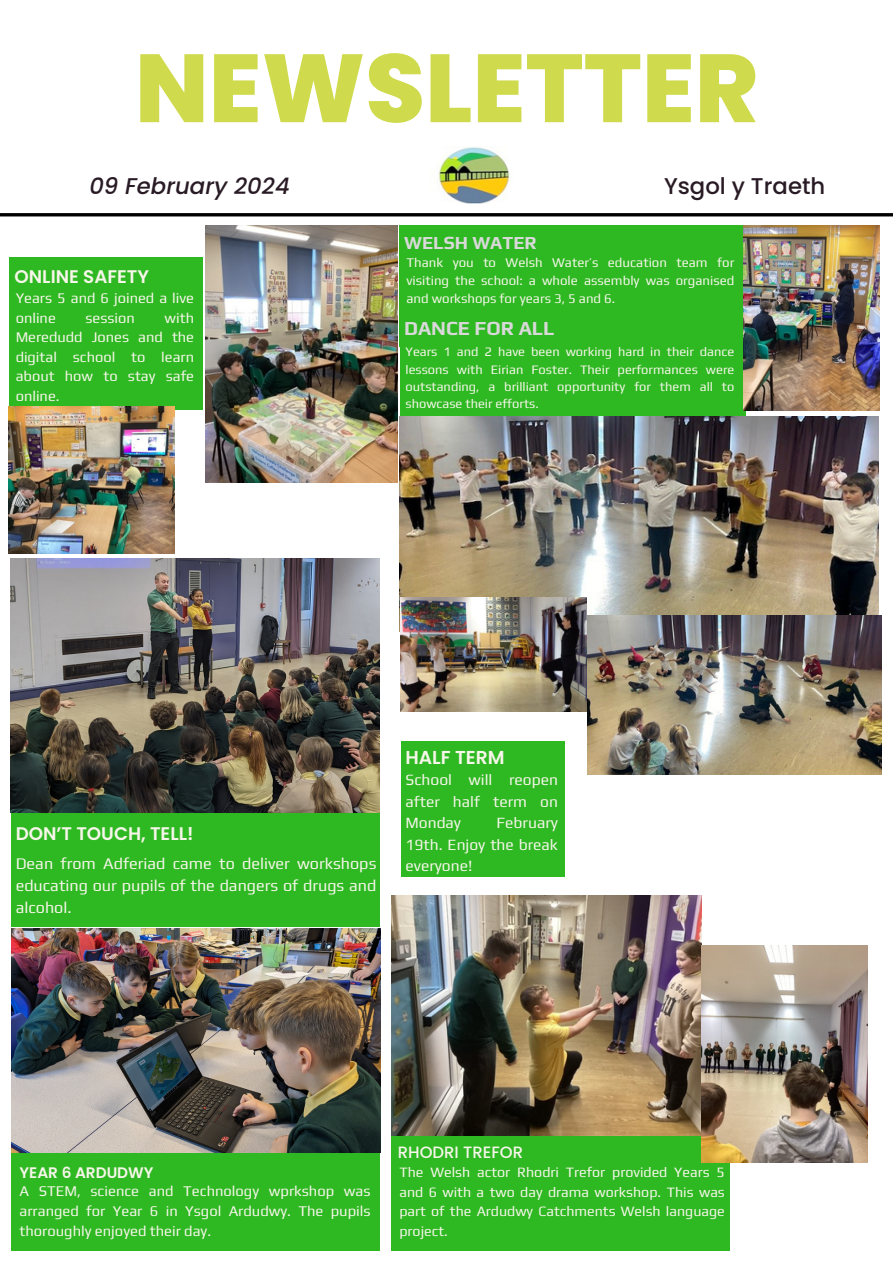
<style>
.page{position:relative;width:893px;height:1264px;background:#fff}
.page>*{position:absolute;margin:0;border:0;box-sizing:border-box;transform-origin:0 0}
.t1{font:800 96.45px "Poppins";color:#cfdb4c}
.t2{font:italic 500 22.8px "Poppins";color:#291b25}
.t3{font:500 22.8px "Poppins";color:#291b25}
.t4{font:700 19.8px "Play";color:#d9d9d9}
.t5{font:600 18.6px "Poppins";color:#f6f6e9}
.t6{font:600 18.3px "Poppins";color:#f6f6e9}
.t7{font:700 18.3px "Play";color:#d9d9d9}
.t8{font:500 16.35px "Poppins";color:#f6f6e9}
.t9{font:16.2px/21.8px "Play";color:#f6f6e9;text-align:justify}
.t10{font:15.6px/21.5px "Play";color:#f6f6e9;text-align:justify}
.t11{font:600 15.3px "Poppins";color:#f6f6e9}
.t12{font:14.7px/19.5px "Play";color:#f6f6e9;text-align:justify}
.t13{font:14.25px/19.5px "Play";color:#f6f6e9;text-align:justify}
.t14{font:13.2px/17.7px "Play";color:#f6f6e9}
.t15{font:12.9px/17.2px "Play";color:#f6f6e9;text-align:justify}
</style>
<div class="page">
<div style="left:11px;top:809px;width:368px;height:117px;background:#2eb822"></div>
<img style="left:11px;top:558px;width:369px;height:254px">
<div style="left:399px;top:344px;width:346px;height:72px;background:#2eb822"></div>
<div style="left:399px;top:225px;width:344px;height:36px;background:#2eb822"></div>
<img style="left:399px;top:416px;width:479px;height:215px">
<img style="left:12px;top:928px;width:369px;height:224px">
<hr style="left:0;top:213px;width:892px;height:3px;background:#000">
<img style="left:438px;top:147px;width:72px;height:57px">
<img style="left:391px;top:896px;width:310px;height:240px">
<div style="left:12px;top:1153px;width:368px;height:97px;background:#2eb822"></div>
<div style="left:399px;top:257px;width:344px;height:76px;background:#2eb822"></div>
<div style="left:399px;top:309px;width:345px;height:38px;background:#2eb822"></div>
<div style="left:9px;top:257px;width:193px;height:153px;background:#2eb822"></div>
<div style="left:391px;top:1136px;width:339px;height:114px;background:#2eb822"></div>
<img style="left:401px;top:597px;width:185px;height:114px">
<img style="left:701px;top:945px;width:166px;height:217px">
<img style="left:9px;top:406px;width:165px;height:148px">
<img style="left:587px;top:615px;width:294px;height:159px">
<div style="left:401px;top:741px;width:163px;height:135px;background:#2eb822"></div>
<img style="left:743px;top:225px;width:136px;height:185px">
<img style="left:205px;top:225px;width:193px;height:257px">
<p class="t1" style="left:135px;top:21px;width:625px">NEWSLETTER</p>
<h3 class="t2" style="left:89px;top:170px;width:202px">09 February 2024</h3>
<h6 class="t3" style="left:664px;top:170px;width:163px">Ysgol y Traeth</h6>
<h5 class="t6" style="left:15px;top:263px;width:136px">ONLINE SAFETY</h5>
<p class="t7" style="left:404px;top:232px;width:134px">WELSH WATER</p>
<h5 class="t14" style="left:406px;top:254px;width:329px">Thank you to Welsh Water’s education team for visiting the school: a whole assembly was organised</h5>
<h3 class="t12" style="left:16px;top:288px;width:180px">Years 5 and 6 joined a live</h3>
<h5 class="t14" style="left:406px;top:289px;width:210px">and workshops for years 3, 5 and 6.</h5>
<h3 class="t12" style="left:16px;top:308px;width:42px">online</h3>
<h3 class="t12" style="left:86px;top:308px;width:51px">session</h3>
<h3 class="t12" style="left:16px;top:308px;width:180px;text-indent:149px">with Meredudd Jones and the digital school to learn about how to stay safe online.</h3>
<h3 class="t4" style="left:404px;top:317px;width:152px">DANCE FOR ALL</h3>
<p class="t15" style="left:405px;top:343px;width:330px">Years 1 and 2 have been working hard in their dance lessons with Eirian Foster. Their performances were outstanding, a brilliant opportunity for them all to showcase their efforts.</p>
<p class="t6" style="left:16px;top:820px;width:179px">DON’T TOUCH, TELL!</p>
<h3 class="t9" style="left:16px;top:852px;width:362px">Dean from Adferiad came to deliver workshops educating our pupils of the dangers of drugs and alcohol.</h3>
<h4 class="t5" style="left:405px;top:744px;width:101px">HALF TERM</h4>
<h6 class="t10" style="left:405px;top:768px;width:154px">School will reopen after half term on Monday</h6>
<h6 class="t10" style="left:405px;top:811px;width:154px;text-indent:91px">February 19th. Enjoy the break everyone!</h6>
<p class="t11" style="left:20px;top:1161px;width:135px">YEAR 6 ARDUDWY</p>
<p class="t12" style="left:20px;top:1181px;width:352px">A STEM, science and Technology wprkshop was arranged for Year 6 in Ysgol Ardudwy. The pupils thoroughly enjoyed their day.</p>
<h4 class="t8" style="left:398px;top:1140px;width:127px">RHODRI TREFOR</h4>
<h6 class="t13" style="left:399px;top:1162px;width:327px">The Welsh actor Rhodri Trefor provided Years 5 and 6 with a two day drama workshop. This was part of the Ardudwy Catchments Welsh language project.</h6>
</div>
